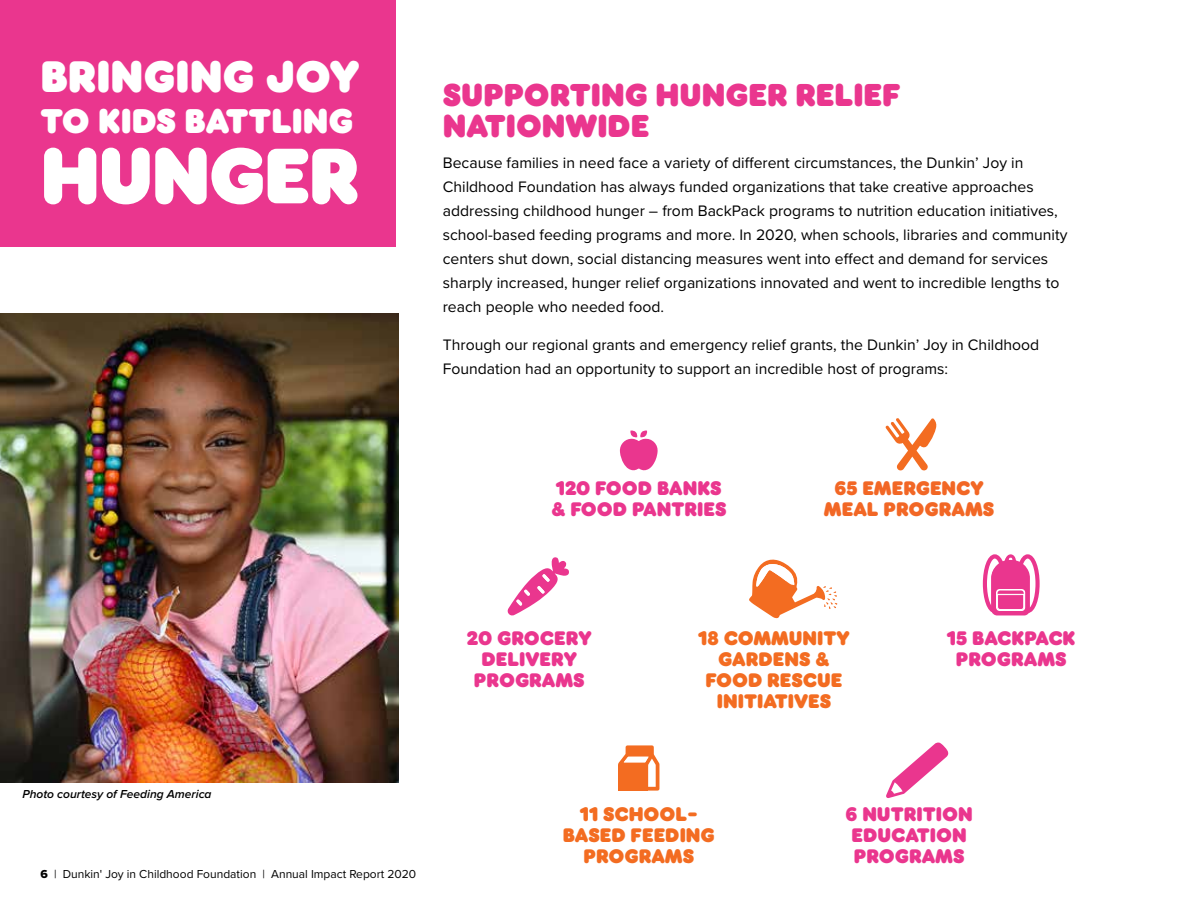
<style>
.page{position:relative;width:1188px;height:918px;background:#fff}
.page>*{position:absolute;margin:0;border:0;box-sizing:border-box;transform-origin:0 0}
.t1{font:78px "Dunkin Sans Display";letter-spacing:-.02em;color:#fff}
.t2{font:43.8px "Dunkin Sans Display";color:#fff}
.t3{font:34.2px "Dunkin Sans Display";color:#fff}
.t4{font:31.5px/31.5px "Dunkin Sans Display";color:#ea368e}
.t5{font:19.5px/21px "Dunkin Sans Display";color:#ea368e;text-align:center}
.t6{font:19.5px/21px "Dunkin Sans Display";color:#f36c21;text-align:center}
.t7{font:19.5px/21px "Dunkin Sans Display";color:#f26725;text-align:center}
.t8{font:15.75px/24px "Proxima Nova";color:#000}
.t9{font:12px "Proxima Nova";color:#000}
.t10{font:italic 600 12px "Proxima Nova";color:#000}
.s1{font-family:"Proxima Nova Extrabld"}
</style>
<div class="page">
<svg style="left:620px;top:430px;width:38px;height:41px"></svg>
<svg style="left:885px;top:418px;width:52px;height:53px"></svg>
<svg style="left:507px;top:557px;width:62px;height:59px"></svg>
<div style="left:1016px;top:554px;width:24px;height:59px;border:4px solid #ea368e;border-radius:50%"></div>
<div style="left:983px;top:554px;width:24px;height:59px;border:4px solid #ea368e;border-radius:50%"></div>
<svg style="left:991px;top:554px;width:39px;height:61px"></svg>
<svg style="left:618px;top:745px;width:41px;height:46px"></svg>
<hr style="left:629px;top:749px;width:21px;height:4px;background:#f36c21">
<div style="left:618px;top:765px;width:29px;height:26px;background:#f36c21"></div>
<svg style="left:886px;top:742px;width:63px;height:56px"></svg>
<div style="left:0;top:0;width:395px;height:247px;background:#ea368e"></div>
<svg style="left:749px;top:559px;width:88px;height:59px"></svg>
<img style="left:0;top:313px;width:398px;height:469px">
<h2 class="t2" style="left:40px;top:46px;width:321px">BRINGING JOY</h2>
<h3 class="t3" style="left:40px;top:97px;width:314px">TO KIDS BATTLING</h3>
<h1 class="t1" style="left:40px;top:122px;width:321px">HUNGER</h1>
<h3 class="t4" style="left:443px;top:79px;width:460px">SUPPORTING HUNGER RELIEF<br>NATIONWIDE</h3>
<p class="t8" style="left:443px;top:150px;width:626px">Because families in need face a variety of different circumstances, the Dunkin’ Joy in Childhood Foundation has always funded organizations that take creative approaches addressing childhood hunger – from BackPack programs to nutrition education initiatives, school-based feeding programs and more. In 2020, when schools, libraries and community centers shut down, social distancing measures went into effect and demand for services sharply increased, hunger relief organizations innovated and went to incredible lengths to reach people who needed food.</p>
<p class="t8" style="left:443px;top:332px;width:598px">Through our regional grants and emergency relief grants, the Dunkin’ Joy in Childhood<br>Foundation had an opportunity to support an incredible host of programs:</p>
<p class="t5" style="left:551px;top:477px;width:177px;text-align:left">120 FOOD BANKS &amp; FOOD PANTRIES</p>
<p class="t7" style="left:824px;top:477px;width:172px">65 EMERGENCY<br>MEAL PROGRAMS</p>
<p class="t10" style="left:22px;top:785px;width:191px">Photo courtesy of Feeding America</p>
<p class="t9" style="left:40px;top:865px;width:377px"><span class="s1">6</span> | Dunkin' Joy in Childhood Foundation | Annual Impact Report 2020</p>
<p class="t5" style="left:467px;top:627px;width:126px">20 GROCERY<br>DELIVERY<br>PROGRAMS</p>
<p class="t5" style="left:947px;top:627px;width:130px">15 BACKPACK<br>PROGRAMS</p>
<p class="t6" style="left:698px;top:627px;width:153px">18 COMMUNITY<br>GARDENS &amp;<br>FOOD RESCUE<br>INITIATIVES</p>
<p class="t6" style="left:563px;top:803px;width:154px">11 SCHOOL-<br>BASED FEEDING<br>PROGRAMS</p>
<p class="t5" style="left:846px;top:803px;width:129px">6 NUTRITION<br>EDUCATION<br>PROGRAMS</p>
</div>
